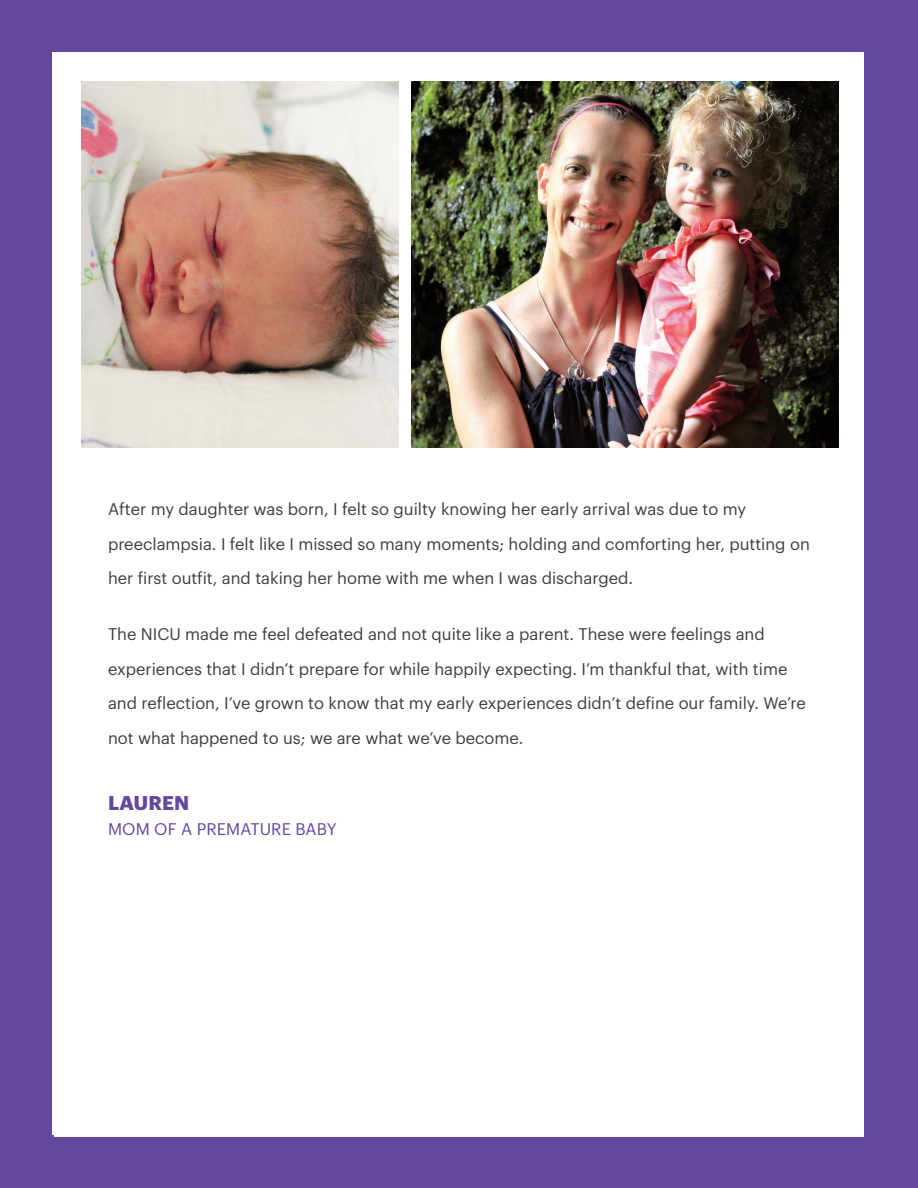
<style>
.page{position:relative;width:918px;height:1188px;background:#63489d}
.page>*{position:absolute;margin:0;border:0;box-sizing:border-box;transform-origin:0 0}
.FAM_Story_Credit{font:700 19.5px "Graphik";letter-spacing:.005em;color:#63489d}
.FAM_Story_Body{font:16.5px/34.5px "Graphik";color:#3e3e3f}
.FAM_Story_Credit-2{font:16.5px "Graphik";letter-spacing:.005em;color:#63489d}
</style>
<div class="page">
<div style="left:54px;top:54px;width:810px;height:1083px;background:#fff"></div>
<img style="left:81px;top:81px;width:317px;height:367px">
<img style="left:412px;top:81px;width:426px;height:367px">
<p class="FAM_Story_Body" style="left:108px;top:491px;width:703px">After my daughter was born, I felt so guilty knowing her early arrival was due to my preeclampsia. I felt like I missed so many moments; holding and comforting her, putting on her first outfit, and taking her home with me when I was discharged.</p>
<p class="FAM_Story_Body" style="left:108px;top:616px;width:699px">The NICU made me feel defeated and not quite like a parent. These were feelings and experiences that I didn’t prepare for while happily expecting. I’m thankful that, with time and reflection, I’ve grown to know that my early experiences didn’t define our family. We’re not what happened to us; we are what we’ve become.</p>
<p class="FAM_Story_Credit" style="left:108px;top:788px;width:83px">LAUREN</p>
<p class="FAM_Story_Credit-2" style="left:108px;top:817px;width:230px">MOM OF A PREMATURE BABY</p>
</div>
